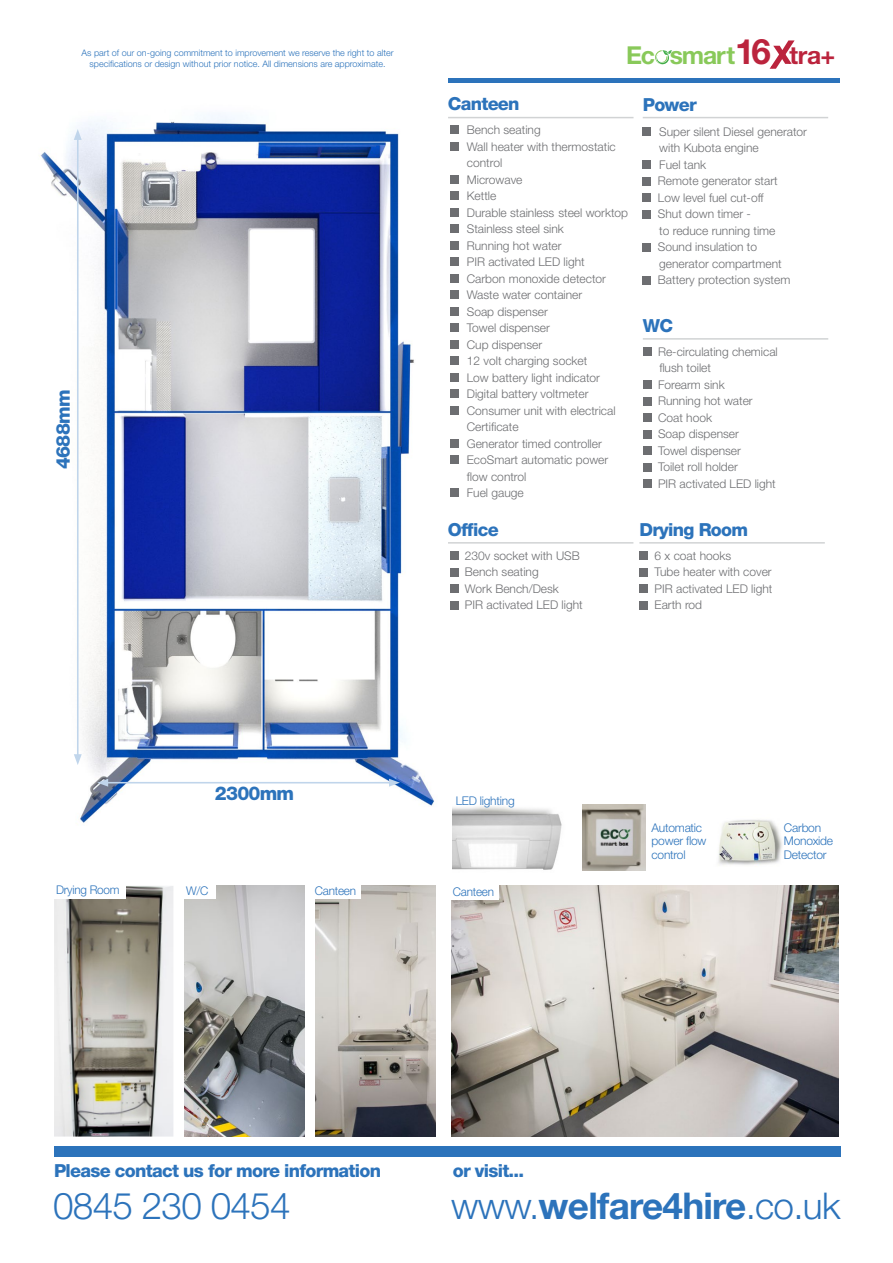
<style>
.page{position:relative;width:893px;height:1263px;background:#fff}
.page>*{position:absolute;margin:0;border:0;box-sizing:border-box;transform-origin:0 0}
.t1{font:700 36.9px "Helvetica Neue LT Std";letter-spacing:-.02em;color:#2c73bb}
.t2{font:300 36.9px "Helvetica Neue LT Std";letter-spacing:-.02em;color:#2c73bb}
.t3{font:700 24.75px "Helvetica Neue LT Std";letter-spacing:-.04em;color:#89c95a}
.t4{font:800 19.05px "Helvetica Neue LT Std";letter-spacing:-.04em;color:#2c73bb}
.t5{font:800 18px "Helvetica Neue LT Std";letter-spacing:-.04em;color:#2c73bb}
.t6{font:300 12px/16.5px "Helvetica Neue LT Std";color:#6d6e71}
.t7{font:300 12px/13.5px "Helvetica Neue LT Std";letter-spacing:-.02em;color:#2c73bb}
.t8{font:300 9px/10.8px "Helvetica Neue LT Std";color:#2c73bb;text-align:center}
.s1{font-size:34.95px;color:#bb243d}
.s2{color:#bb243d}
.s3{font-weight:300}
</style>
<div class="page">
<img style="left:40px;top:114px;width:415px;height:709px">
<hr style="left:106px;top:782px;width:286px;height:1px;background:#c0d5eb">
<svg style="left:97px;top:779px;width:11px;height:8px"></svg>
<svg style="left:389px;top:779px;width:11px;height:8px"></svg>
<hr style="left:77px;top:137px;width:2px;height:620px;background:#c0d5eb">
<svg style="left:74px;top:129px;width:8px;height:11px"></svg>
<svg style="left:74px;top:754px;width:8px;height:11px"></svg>
<img style="left:452px;top:805px;width:110px;height:65px">
<hr style="left:448px;top:78px;width:391px;height:4px;background:#2c73bb">
<img style="left:316px;top:886px;width:119px;height:250px">
<img style="left:185px;top:886px;width:119px;height:250px">
<img style="left:54px;top:886px;width:119px;height:250px">
<div style="left:51px;top:883px;width:74px;height:15px;background:#fff"></div>
<div style="left:181px;top:883px;width:34px;height:16px;background:#fff"></div>
<div style="left:310px;top:883px;width:50px;height:16px;background:#fff"></div>
<hr style="left:643px;top:338px;width:185px;height:2px;background:#d1d3d4">
<div style="left:643px;top:347px;width:8px;height:9px;background:#6d6e71"></div>
<div style="left:643px;top:380px;width:8px;height:9px;background:#6d6e71"></div>
<div style="left:643px;top:397px;width:8px;height:8px;background:#6d6e71"></div>
<div style="left:643px;top:413px;width:8px;height:9px;background:#6d6e71"></div>
<div style="left:643px;top:430px;width:8px;height:8px;background:#6d6e71"></div>
<div style="left:643px;top:446px;width:8px;height:9px;background:#6d6e71"></div>
<div style="left:643px;top:463px;width:8px;height:8px;background:#6d6e71"></div>
<div style="left:643px;top:479px;width:8px;height:9px;background:#6d6e71"></div>
<div style="left:643px;top:127px;width:8px;height:9px;background:#6d6e71"></div>
<div style="left:643px;top:160px;width:8px;height:9px;background:#6d6e71"></div>
<div style="left:643px;top:177px;width:8px;height:8px;background:#6d6e71"></div>
<div style="left:643px;top:193px;width:8px;height:9px;background:#6d6e71"></div>
<div style="left:643px;top:210px;width:8px;height:8px;background:#6d6e71"></div>
<div style="left:643px;top:243px;width:8px;height:8px;background:#6d6e71"></div>
<div style="left:643px;top:276px;width:8px;height:8px;background:#6d6e71"></div>
<hr style="left:643px;top:117px;width:185px;height:1px;background:#d1d3d4">
<hr style="left:448px;top:117px;width:185px;height:1px;background:#d1d3d4">
<div style="left:450px;top:126px;width:9px;height:8px;background:#6d6e71"></div>
<div style="left:450px;top:142px;width:9px;height:9px;background:#6d6e71"></div>
<div style="left:450px;top:175px;width:9px;height:9px;background:#6d6e71"></div>
<div style="left:450px;top:192px;width:9px;height:8px;background:#6d6e71"></div>
<div style="left:450px;top:208px;width:9px;height:9px;background:#6d6e71"></div>
<div style="left:450px;top:225px;width:9px;height:8px;background:#6d6e71"></div>
<div style="left:450px;top:241px;width:9px;height:9px;background:#6d6e71"></div>
<div style="left:450px;top:258px;width:9px;height:8px;background:#6d6e71"></div>
<div style="left:450px;top:274px;width:9px;height:9px;background:#6d6e71"></div>
<div style="left:450px;top:291px;width:9px;height:8px;background:#6d6e71"></div>
<div style="left:450px;top:307px;width:9px;height:9px;background:#6d6e71"></div>
<div style="left:450px;top:324px;width:9px;height:8px;background:#6d6e71"></div>
<div style="left:450px;top:340px;width:9px;height:9px;background:#6d6e71"></div>
<div style="left:450px;top:357px;width:9px;height:8px;background:#6d6e71"></div>
<div style="left:450px;top:373px;width:9px;height:9px;background:#6d6e71"></div>
<div style="left:450px;top:390px;width:9px;height:8px;background:#6d6e71"></div>
<div style="left:450px;top:406px;width:9px;height:9px;background:#6d6e71"></div>
<div style="left:450px;top:439px;width:9px;height:9px;background:#6d6e71"></div>
<div style="left:450px;top:456px;width:9px;height:8px;background:#6d6e71"></div>
<div style="left:450px;top:489px;width:9px;height:8px;background:#6d6e71"></div>
<hr style="left:639px;top:542px;width:186px;height:2px;background:#d1d3d4">
<div style="left:639px;top:551px;width:9px;height:9px;background:#6d6e71"></div>
<div style="left:639px;top:568px;width:9px;height:8px;background:#6d6e71"></div>
<div style="left:639px;top:584px;width:9px;height:9px;background:#6d6e71"></div>
<div style="left:639px;top:601px;width:9px;height:8px;background:#6d6e71"></div>
<hr style="left:448px;top:542px;width:185px;height:2px;background:#d1d3d4">
<div style="left:450px;top:551px;width:8px;height:9px;background:#6d6e71"></div>
<div style="left:450px;top:568px;width:8px;height:8px;background:#6d6e71"></div>
<div style="left:450px;top:584px;width:8px;height:9px;background:#6d6e71"></div>
<div style="left:450px;top:601px;width:8px;height:8px;background:#6d6e71"></div>
<img style="left:718px;top:819px;width:64px;height:46px">
<div style="left:54px;top:1146px;width:786px;height:10px;background:#2c73bb"></div>
<svg style="left:655px;top:50px;width:17px;height:15px"></svg>
<svg style="left:769px;top:40px;width:26px;height:29px"></svg>
<img style="left:582px;top:805px;width:63px;height:65px">
<img style="left:451px;top:886px;width:388px;height:250px">
<div style="left:448px;top:884px;width:50px;height:16px;background:#fff"></div>
<p class="t8" style="left:82px;top:48px;width:314px">As part of our on-going commitment to improvement we reserve the right to alter specifications or design without prior notice. All dimensions are approximate.</p>
<h3 class="t4" style="left:52px;top:469px;width:81px;rotate:-90deg">4688mm</h3>
<h2 class="t3" style="left:626px;top:40px;width:211px">Ec smart<span class="s1">16</span> <span class="s2">tra+</span></h2>
<h3 class="t5" style="left:448px;top:93px;width:73px">Canteen</h3>
<h3 class="t5" style="left:643px;top:94px;width:56px">Power</h3>
<p class="t6" style="left:467px;top:121px;width:163px">Bench seating<br>Wall heater with thermostatic control<br>Microwave<br>Kettle<br>Durable stainless steel worktop<br>Stainless steel sink<br>Running hot water<br>PIR activated LED light<br>Carbon monoxide detector<br>Waste water container<br>Soap dispenser<br>Towel dispenser<br>Cup dispenser<br>12 volt charging socket<br>Low battery light indicator<br>Digital battery voltmeter<br>Consumer unit with electrical<br>Certificate<br>Generator timed controller<br>EcoSmart automatic power flow control<br>Fuel gauge</p>
<h3 class="t5" style="left:639px;top:519px;width:110px">Drying Room</h3>
<p class="t6" style="left:655px;top:547px;width:119px">6 x coat hooks<br>Tube heater with cover<br>PIR activated LED light<br>Earth rod</p>
<p class="t6" style="left:658px;top:123px;width:151px">Super silent Diesel generator with Kubota engine<br>Fuel tank<br>Remote generator start<br>Low level fuel cut-off<br>Shut down timer -<br>to reduce running time<br>Sound insulation to generator compartment<br>Battery protection system</p>
<h3 class="t5" style="left:643px;top:315px;width:32px">WC</h3>
<p class="t6" style="left:658px;top:343px;width:121px">Re-circulating chemical flush toilet<br>Forearm sink<br>Running hot water<br>Coat hook<br>Soap dispenser<br>Towel dispenser<br>Toilet roll holder<br>PIR activated LED light</p>
<h3 class="t5" style="left:448px;top:519px;width:52px">Office</h3>
<p class="t6" style="left:465px;top:547px;width:119px">230v socket with USB<br>Bench seating<br>Work Bench/Desk<br>PIR activated LED light</p>
<h3 class="t4" style="left:215px;top:782px;width:81px">2300mm</h3>
<p class="t7" style="left:56px;top:883px;width:65px">Drying Room</p>
<p class="t7" style="left:186px;top:884px;width:24px">W/C</p>
<p class="t7" style="left:315px;top:884px;width:43px">Canteen</p>
<p class="t7" style="left:456px;top:793px;width:60px">LED lighting</p>
<p class="t7" style="left:453px;top:885px;width:43px">Canteen</p>
<p class="t7" style="left:652px;top:820px;width:56px">Automatic power flow control</p>
<p class="t7" style="left:784px;top:820px;width:51px">Carbon<br>Monoxide<br>Detector</p>
<h3 class="t5" style="left:54px;top:1160px;width:329px">Please contact us for more information</h3>
<h3 class="t5" style="left:453px;top:1159px;width:73px">or visit...</h3>
<h1 class="t2" style="left:53px;top:1183px;width:239px">0845 230 0454</h1>
<h1 class="t1" style="left:451px;top:1183px;width:391px"><span class="s3">www.</span>welfare4hire<span class="s3">.co.uk</span></h1>
</div>
